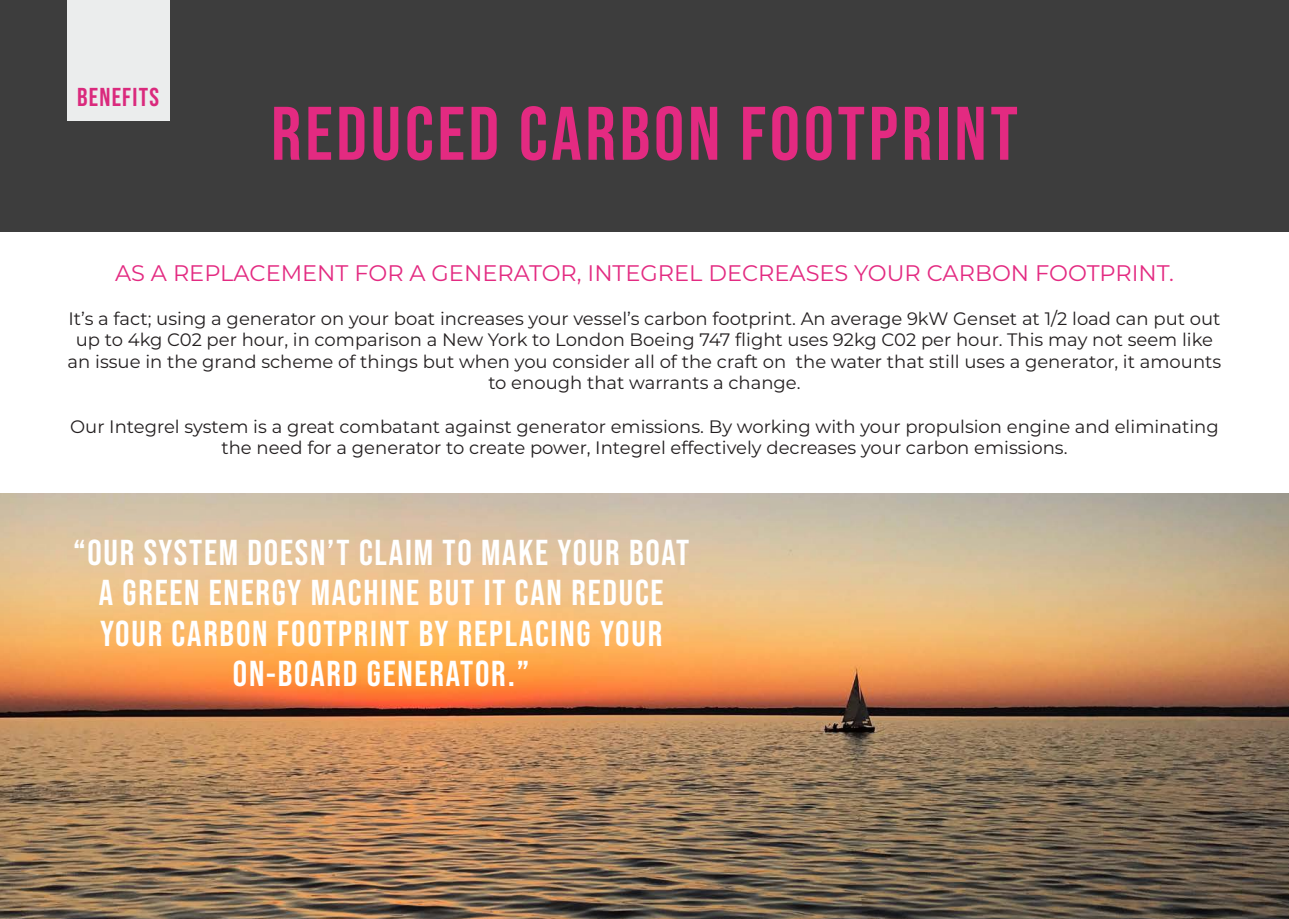
<style>
.page{position:relative;width:1289px;height:919px;background:#fff}
.page>*{position:absolute;margin:0;border:0;box-sizing:border-box;transform-origin:0 0}
.t1{font:700 75.6px "Bebas Neue Pro";letter-spacing:.05em;color:#e32a81}
.t2{font:700 36px/40.5px "Bebas Neue Pro";letter-spacing:.05em;color:#fff;text-align:center}
.t3{font:700 25.8px "Bebas Neue Pro";letter-spacing:.05em;color:#e32a81}
.t4{font:22.5px "Montserrat";color:#e32a81}
.t5{font:18px/21.6px "Montserrat";color:#231f20;text-align:center}
</style>
<div class="page">
<div style="left:0;top:0;width:1288px;height:231px;background:#3d3d3d"></div>
<div style="left:67px;top:0;width:102px;height:120px;background:#ebeded"></div>
<img style="left:0;top:493px;width:1288px;height:425px">
<h3 class="t3" style="left:77px;top:82px;width:84px">BENEFITS</h3>
<p class="t1" style="left:271px;top:90px;width:748px">REDUCED CARBON FOOTPRINT</p>
<p class="t4" style="left:115px;top:258px;width:1060px">AS A REPLACEMENT FOR A GENERATOR, INTEGREL DECREASES YOUR CARBON FOOTPRINT.</p>
<p class="t5" style="left:68px;top:307px;width:1155px">It’s a fact; using a generator on your boat increases your vessel’s carbon footprint. An average 9kW Genset at 1/2 load can put out up to 4kg C02 per hour, in comparison a New York to London Boeing 747 flight uses 92kg C02 per hour. This may not seem like an issue in the grand scheme of things but when you consider all of the craft on the water that still uses a generator, it amounts to enough that warrants a change.</p>
<p class="t5" style="left:70px;top:415px;width:1150px">Our Integrel system is a great combatant against generator emissions. By working with your propulsion engine and eliminating the need for a generator to create power, Integrel effectively decreases your carbon emissions.</p>
<p class="t2" style="left:73px;top:531px;width:617px">“OUR SYSTEM DOESN’T CLAIM TO MAKE YOUR BOAT<br>A GREEN ENERGY MACHINE BUT IT CAN REDUCE<br>YOUR CARBON FOOTPRINT BY REPLACING YOUR</p>
<p class="t2" style="left:233px;top:653px;width:298px">ON-BOARD GENERATOR.”</p>
</div>
